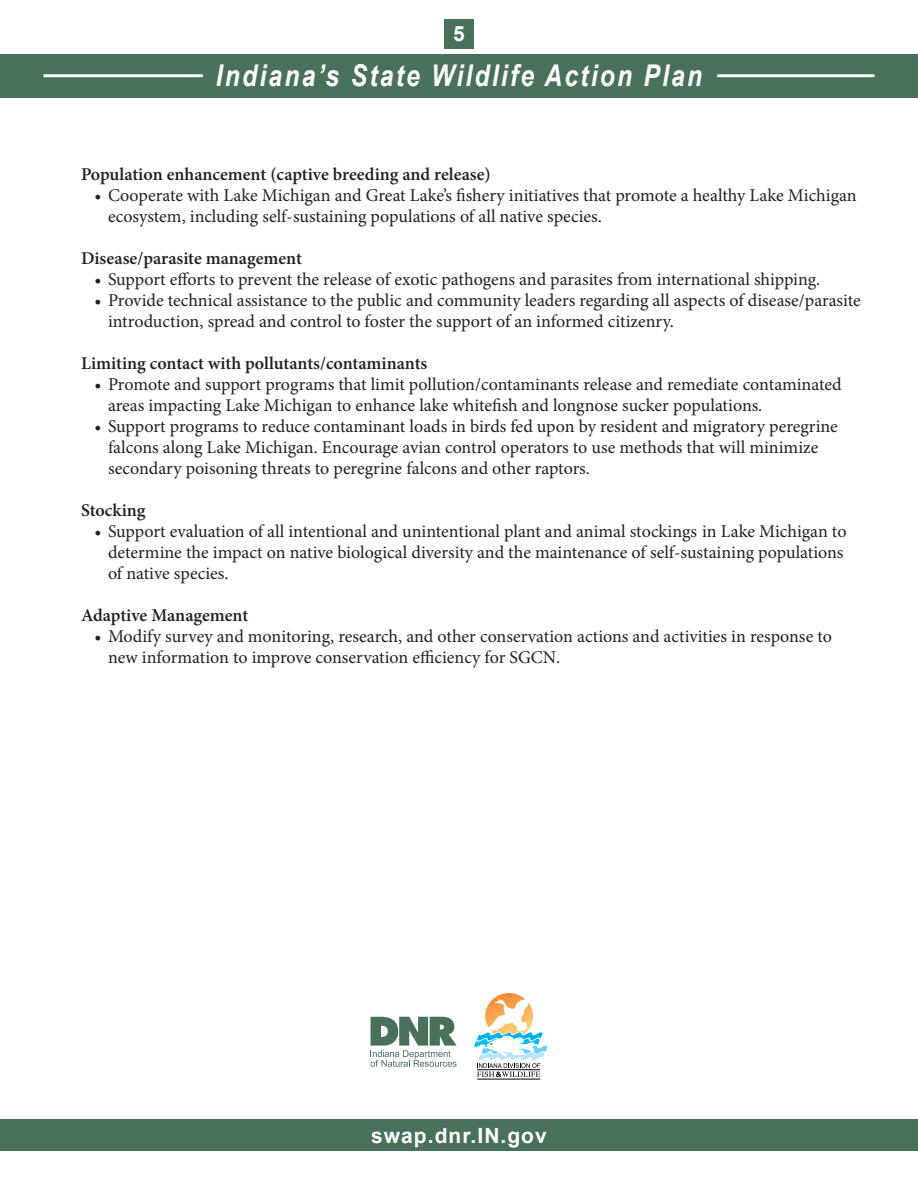
<style>
.page{position:relative;width:918px;height:1188px;background:#fff}
.page>*{position:absolute;margin:0;border:0;box-sizing:border-box;transform-origin:0 0}
.t1{font:italic 700 30px "Arial Narrow";letter-spacing:.075em;color:#fff}
.t2{font:700 21px "Arial";letter-spacing:.05em;color:#fff}
.t3{font:18px/21px "Minion Pro";color:#231f20}
.t4{font:600 18px "Minion Pro";color:#231f20}
</style>
<div class="page">
<div style="left:444px;top:20px;width:30px;height:30px;background:#497058"></div>
<div style="left:0;top:1120px;width:918px;height:31px;background:#497058"></div>
<div style="left:0;top:54px;width:918px;height:44px;background:#497058"></div>
<hr style="left:44px;top:74px;width:159px;height:3px;background:#fff">
<hr style="left:717px;top:74px;width:158px;height:3px;background:#fff">
<svg style="left:371px;top:1017px;width:86px;height:50px"></svg>
<hr style="left:477px;top:1079px;width:63px;height:1px;background:#000">
<svg style="left:474px;top:993px;width:73px;height:84px"></svg>
<p class="t2" style="left:453px;top:20px;width:13px">5</p>
<h1 class="t1" style="left:216px;top:53px;width:488px">Indiana’s State Wildlife Action Plan</h1>
<p class="t4" style="left:81px;top:162px;width:411px">Population enhancement (captive breeding and release)</p>
<p class="t3" style="left:108px;top:185px;width:750px;text-indent:-14px">• Cooperate with Lake Michigan and Great Lake’s fishery initiatives that promote a healthy Lake Michigan ecosystem, including self-sustaining populations of all native species.</p>
<p class="t4" style="left:81px;top:246px;width:222px">Disease/parasite management</p>
<p class="t3" style="left:94px;top:269px;width:727px">• Support efforts to prevent the release of exotic pathogens and parasites from international shipping.</p>
<p class="t3" style="left:108px;top:290px;width:754px;text-indent:-14px">• Provide technical assistance to the public and community leaders regarding all aspects of disease/parasite introduction, spread and control to foster the support of an informed citizenry.</p>
<p class="t4" style="left:81px;top:351px;width:348px">Limiting contact with pollutants/contaminants</p>
<p class="t3" style="left:108px;top:374px;width:735px;text-indent:-14px">• Promote and support programs that limit pollution/contaminants release and remediate contaminated areas impacting Lake Michigan to enhance lake whitefish and longnose sucker populations.</p>
<p class="t3" style="left:94px;top:416px;width:745px;text-align:center">• Support programs to reduce contaminant loads in birds fed upon by resident and migratory peregrine falcons along Lake Michigan. Encourage avian control operators to use methods that will minimize</p>
<p class="t3" style="left:108px;top:458px;width:483px">secondary poisoning threats to peregrine falcons and other raptors.</p>
<p class="t4" style="left:81px;top:498px;width:66px">Stocking</p>
<p class="t3" style="left:94px;top:521px;width:754px;text-align:center">• Support evaluation of all intentional and unintentional plant and animal stockings in Lake Michigan to determine the impact on native biological diversity and the maintenance of self-sustaining populations</p>
<p class="t3" style="left:108px;top:563px;width:122px">of native species.</p>
<p class="t4" style="left:81px;top:603px;width:169px">Adaptive Management</p>
<p class="t3" style="left:108px;top:626px;width:725px;text-indent:-14px">• Modify survey and monitoring, research, and other conservation actions and activities in response to new information to improve conservation efficiency for SGCN.</p>
<p class="t2" style="left:371px;top:1121px;width:177px">swap.dnr.IN.gov</p>
</div>
